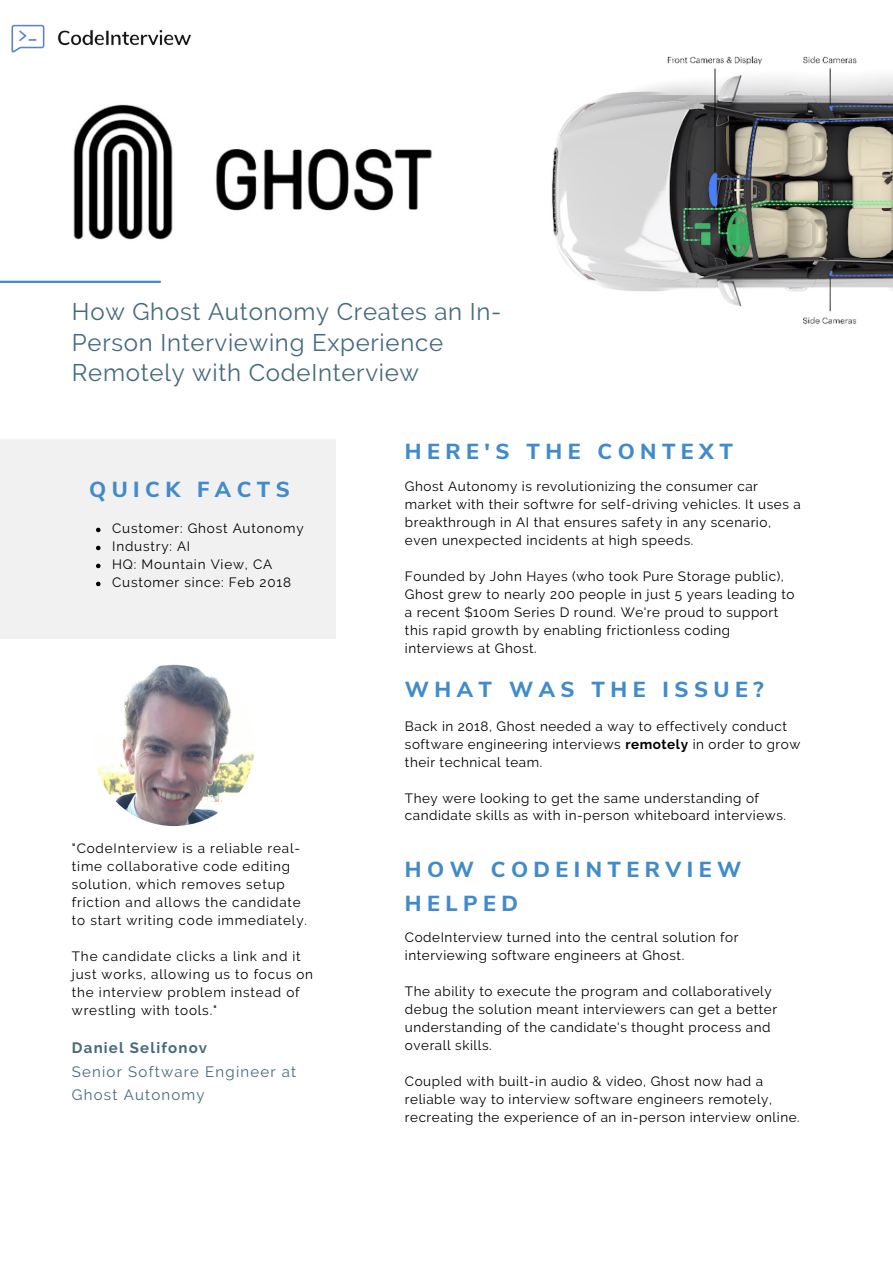
<style>
.page{position:relative;width:893px;height:1264px;background:#fff}
.page>*{position:absolute;margin:0;border:0;box-sizing:border-box;transform-origin:0 0}
.t1{font:24px/30.3px "Raleway";letter-spacing:.03em;color:#456a7d}
.t2{font:800 21.75px/33.8px "Nunito Sans";letter-spacing:.25em;color:#428bca}
.t3{font:15px/23.5px "Raleway";letter-spacing:.08em;color:#456a7d}
.t4{font:700 15px "Raleway";letter-spacing:.08em;color:#456a7d}
.t5{font:13.5px/18px "Raleway";letter-spacing:.04em;color:#000}
.t6{font:13.5px/18px "Raleway";letter-spacing:.06em;color:#000}
.s1{font-weight:700}
</style>
<div class="page">
<div style="left:0;top:440px;width:336px;height:199px;background:#f1f1f1"></div>
<hr style="left:0;top:281px;width:161px;height:2px;background:#428bca">
<img style="left:73px;top:104px;width:359px;height:136px">
<img style="left:552px;top:56px;width:340px;height:268px">
<img style="left:93px;top:664px;width:161px;height:162px;border-radius:50%">
<img style="left:11px;top:24px;width:180px;height:29px">
<svg style="left:96px;top:527px;width:4px;height:5px"></svg>
<svg style="left:96px;top:545px;width:4px;height:5px"></svg>
<svg style="left:96px;top:563px;width:4px;height:5px"></svg>
<svg style="left:96px;top:581px;width:4px;height:5px"></svg>
<h1 class="t1" style="left:72px;top:296px;width:431px">How Ghost Autonomy Creates an In-<br>Person Interviewing Experience<br>Remotely with CodeInterview</h1>
<h2 class="t2" style="left:89px;top:473px;width:202px">QUICK FACTS</h2>
<p class="t6" style="left:112px;top:519px;width:193px">Customer: Ghost Autonomy<br>Industry: AI<br>HQ: Mountain View, CA<br>Customer since: Feb 2018</p>
<p class="t6" style="left:72px;top:839px;width:237px">"CodeInterview is a reliable real&shy;time collaborative code editing solution, which removes setup friction and allows the candidate to start writing code immediately.</p>
<p class="t6" style="left:72px;top:947px;width:243px">The candidate clicks a link and it just works, allowing us to focus on the interview problem instead of wrestling with tools."</p>
<p class="t4" style="left:72px;top:1038px;width:137px">Daniel Selifonov</p>
<p class="t3" style="left:72px;top:1059px;width:226px">Senior Software Engineer at<br>Ghost Autonomy</p>
<h2 class="t2" style="left:405px;top:435px;width:329px">HERE'S THE CONTEXT</h2>
<p class="t5" style="left:405px;top:477px;width:397px">Ghost Autonomy is revolutionizing the consumer car market with their softwre for self-driving vehicles. It uses a breakthrough in AI that ensures safety in any scenario, even unexpected incidents at high speeds.</p>
<p class="t5" style="left:405px;top:567px;width:391px">Founded by John Hayes (who took Pure Storage public), Ghost grew to nearly 200 people in just 5 years leading to a recent $100m Series D round. We're proud to support this rapid growth by enabling frictionless coding interviews at Ghost.</p>
<h2 class="t2" style="left:405px;top:672px;width:360px">WHAT WAS THE ISSUE?</h2>
<p class="t5" style="left:405px;top:716px;width:397px">Back in 2018, Ghost needed a way to effectively conduct software engineering interviews <span class="s1">remotely</span> in order to grow their technical team.</p>
<p class="t5" style="left:405px;top:788px;width:382px">They were looking to get the same understanding of candidate skills as with in-person whiteboard interviews.</p>
<h2 class="t2" style="left:405px;top:852px;width:338px">HOW CODEINTERVIEW<br>HELPED</h2>
<p class="t5" style="left:405px;top:928px;width:335px">CodeInterview turned into the central solution for interviewing software engineers at Ghost.</p>
<p class="t5" style="left:405px;top:982px;width:373px">The ability to execute the program and collaboratively debug the solution meant interviewers can get a better understanding of the candidate's thought process and overall skills.</p>
<p class="t5" style="left:405px;top:1072px;width:396px">Coupled with built-in audio &amp; video, Ghost now had a reliable way to interview software engineers remotely, recreating the experience of an in-person interview online.</p>
</div>
